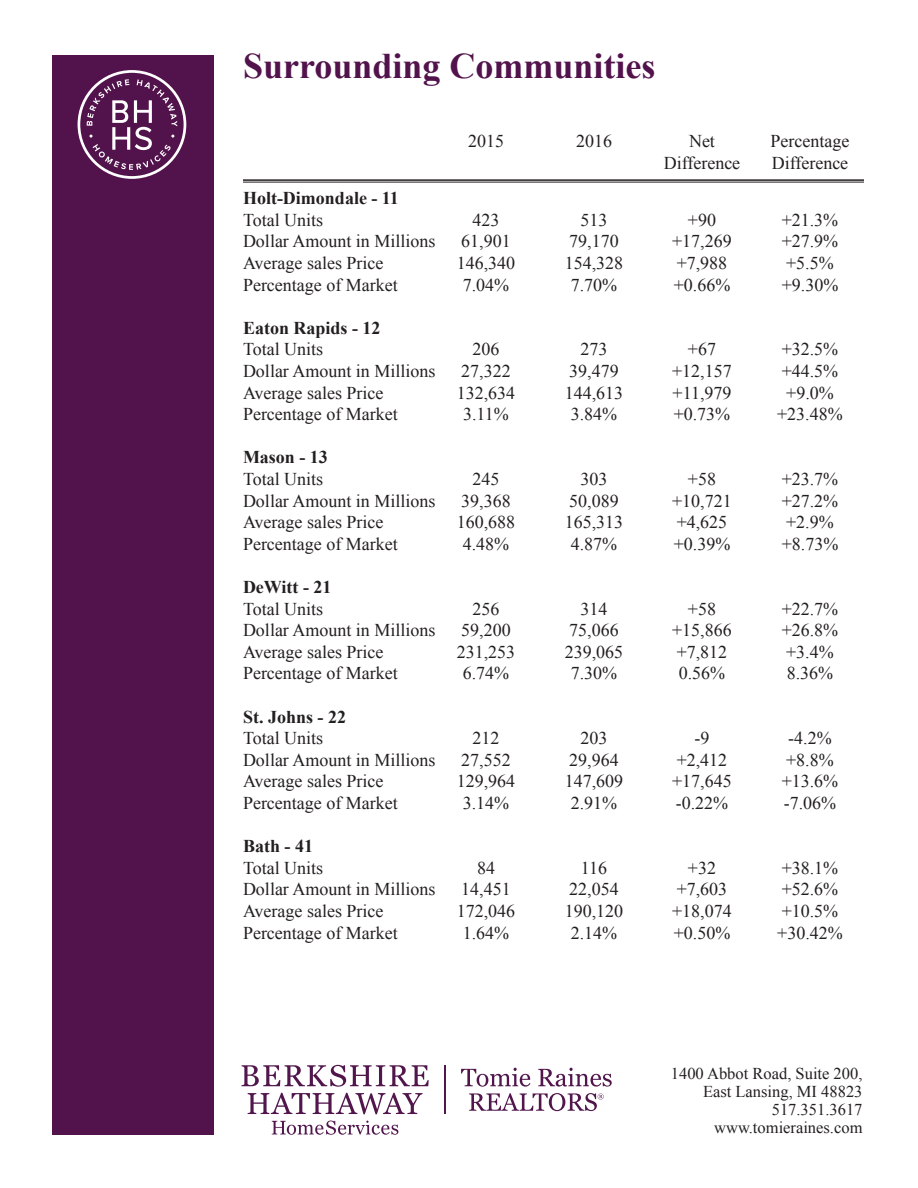
<style>
.page{position:relative;width:918px;height:1188px;background:#fff}
.page>*{position:absolute;margin:0;border:0;box-sizing:border-box;transform-origin:0 0}
.t1{font:700 36px "Times New Roman";color:#52124c}
.t2{font:18px "Times New Roman";color:#231f20}
.t3{font:700 18px "Times New Roman";color:#231f20}
.t4{font:16.5px/18px "Times New Roman";color:#231f20;text-align:right}
</style>
<div class="page">
<div style="left:52px;top:56px;width:162px;height:1079px;background:#52124c"></div>
<svg style="left:78px;top:70px;width:108px;height:109px"></svg>
<svg style="left:242px;top:1065px;width:187px;height:22px"></svg>
<svg style="left:248px;top:1093px;width:175px;height:21px"></svg>
<svg style="left:272px;top:1121px;width:126px;height:14px"></svg>
<hr style="left:445px;top:1065px;width:1px;height:48px;background:#51164c">
<svg style="left:461px;top:1068px;width:69px;height:19px"></svg>
<svg style="left:538px;top:1068px;width:74px;height:19px"></svg>
<svg style="left:469px;top:1093px;width:135px;height:18px"></svg>
<hr style="left:243px;top:179px;width:621px;height:2px;background:#231f20">
<hr style="left:243px;top:182px;width:621px;height:1px;background:#231f20">
<h1 class="t1" style="left:243px;top:46px;width:414px">Surrounding Communities</h1>
<p class="t2" style="left:468px;top:131px;width:37px">2015</p>
<p class="t2" style="left:576px;top:131px;width:37px">2016</p>
<p class="t2" style="left:689px;top:131px;width:27px">Net</p>
<p class="t2" style="left:771px;top:131px;width:80px">Percentage</p>
<p class="t2" style="left:664px;top:153px;width:78px">Difference</p>
<p class="t2" style="left:772px;top:153px;width:78px">Difference</p>
<p class="t3" style="left:243px;top:188px;width:157px">Holt-Dimondale - 11</p>
<p class="t2" style="left:243px;top:210px;width:82px">Total Units</p>
<p class="t2" style="left:472px;top:210px;width:28px">423</p>
<p class="t2" style="left:580px;top:210px;width:28px">513</p>
<p class="t2" style="left:688px;top:210px;width:30px">+90</p>
<p class="t2" style="left:782px;top:210px;width:58px">+21.3%</p>
<p class="t2" style="left:243px;top:231px;width:194px">Dollar Amount in Millions</p>
<p class="t2" style="left:461px;top:231px;width:51px">61,901</p>
<p class="t2" style="left:569px;top:231px;width:51px">79,170</p>
<p class="t2" style="left:672px;top:231px;width:61px">+17,269</p>
<p class="t2" style="left:782px;top:231px;width:58px">+27.9%</p>
<p class="t2" style="left:243px;top:253px;width:142px">Average sales Price</p>
<p class="t2" style="left:457px;top:253px;width:60px">146,340</p>
<p class="t2" style="left:565px;top:253px;width:60px">154,328</p>
<p class="t2" style="left:677px;top:253px;width:52px">+7,988</p>
<p class="t2" style="left:786px;top:253px;width:49px">+5.5%</p>
<p class="t2" style="left:243px;top:275px;width:156px">Percentage of Market</p>
<p class="t2" style="left:463px;top:275px;width:48px">7.04%</p>
<p class="t2" style="left:571px;top:275px;width:48px">7.70%</p>
<p class="t2" style="left:674px;top:275px;width:58px">+0.66%</p>
<p class="t2" style="left:782px;top:275px;width:58px">+9.30%</p>
<p class="t3" style="left:243px;top:318px;width:139px">Eaton Rapids - 12</p>
<p class="t2" style="left:243px;top:339px;width:82px">Total Units</p>
<p class="t2" style="left:472px;top:339px;width:28px">206</p>
<p class="t2" style="left:580px;top:339px;width:28px">273</p>
<p class="t2" style="left:688px;top:339px;width:30px">+67</p>
<p class="t2" style="left:782px;top:339px;width:58px">+32.5%</p>
<p class="t2" style="left:243px;top:361px;width:194px">Dollar Amount in Millions</p>
<p class="t2" style="left:461px;top:361px;width:51px">27,322</p>
<p class="t2" style="left:569px;top:361px;width:51px">39,479</p>
<p class="t2" style="left:672px;top:361px;width:61px">+12,157</p>
<p class="t2" style="left:782px;top:361px;width:58px">+44.5%</p>
<p class="t2" style="left:243px;top:383px;width:142px">Average sales Price</p>
<p class="t2" style="left:457px;top:383px;width:60px">132,634</p>
<p class="t2" style="left:565px;top:383px;width:60px">144,613</p>
<p class="t2" style="left:673px;top:383px;width:60px">+11,979</p>
<p class="t2" style="left:786px;top:383px;width:49px">+9.0%</p>
<p class="t2" style="left:243px;top:404px;width:156px">Percentage of Market</p>
<p class="t2" style="left:463px;top:404px;width:47px">3.11%</p>
<p class="t2" style="left:571px;top:404px;width:48px">3.84%</p>
<p class="t2" style="left:674px;top:404px;width:58px">+0.73%</p>
<p class="t2" style="left:777px;top:404px;width:67px">+23.48%</p>
<p class="t3" style="left:243px;top:447px;width:86px">Mason - 13</p>
<p class="t2" style="left:243px;top:469px;width:82px">Total Units</p>
<p class="t2" style="left:472px;top:469px;width:28px">245</p>
<p class="t2" style="left:580px;top:469px;width:28px">303</p>
<p class="t2" style="left:688px;top:469px;width:30px">+58</p>
<p class="t2" style="left:782px;top:469px;width:58px">+23.7%</p>
<p class="t2" style="left:243px;top:491px;width:194px">Dollar Amount in Millions</p>
<p class="t2" style="left:461px;top:491px;width:51px">39,368</p>
<p class="t2" style="left:569px;top:491px;width:51px">50,089</p>
<p class="t2" style="left:672px;top:491px;width:61px">+10,721</p>
<p class="t2" style="left:782px;top:491px;width:58px">+27.2%</p>
<p class="t2" style="left:243px;top:512px;width:142px">Average sales Price</p>
<p class="t2" style="left:457px;top:512px;width:60px">160,688</p>
<p class="t2" style="left:565px;top:512px;width:60px">165,313</p>
<p class="t2" style="left:677px;top:512px;width:52px">+4,625</p>
<p class="t2" style="left:786px;top:512px;width:49px">+2.9%</p>
<p class="t2" style="left:243px;top:534px;width:156px">Percentage of Market</p>
<p class="t2" style="left:463px;top:534px;width:48px">4.48%</p>
<p class="t2" style="left:571px;top:534px;width:48px">4.87%</p>
<p class="t2" style="left:674px;top:534px;width:58px">+0.39%</p>
<p class="t2" style="left:782px;top:534px;width:58px">+8.73%</p>
<p class="t3" style="left:243px;top:577px;width:90px">DeWitt - 21</p>
<p class="t2" style="left:243px;top:599px;width:82px">Total Units</p>
<p class="t2" style="left:472px;top:599px;width:28px">256</p>
<p class="t2" style="left:580px;top:599px;width:28px">314</p>
<p class="t2" style="left:688px;top:599px;width:30px">+58</p>
<p class="t2" style="left:782px;top:599px;width:58px">+22.7%</p>
<p class="t2" style="left:243px;top:620px;width:194px">Dollar Amount in Millions</p>
<p class="t2" style="left:461px;top:620px;width:51px">59,200</p>
<p class="t2" style="left:569px;top:620px;width:51px">75,066</p>
<p class="t2" style="left:672px;top:620px;width:61px">+15,866</p>
<p class="t2" style="left:782px;top:620px;width:58px">+26.8%</p>
<p class="t2" style="left:243px;top:642px;width:142px">Average sales Price</p>
<p class="t2" style="left:457px;top:642px;width:60px">231,253</p>
<p class="t2" style="left:565px;top:642px;width:60px">239,065</p>
<p class="t2" style="left:677px;top:642px;width:52px">+7,812</p>
<p class="t2" style="left:786px;top:642px;width:49px">+3.4%</p>
<p class="t2" style="left:243px;top:663px;width:156px">Percentage of Market</p>
<p class="t2" style="left:463px;top:663px;width:48px">6.74%</p>
<p class="t2" style="left:571px;top:663px;width:48px">7.30%</p>
<p class="t2" style="left:679px;top:663px;width:48px">0.56%</p>
<p class="t2" style="left:787px;top:663px;width:48px">8.36%</p>
<p class="t3" style="left:243px;top:707px;width:105px">St. Johns - 22</p>
<p class="t2" style="left:243px;top:728px;width:82px">Total Units</p>
<p class="t2" style="left:472px;top:728px;width:28px">212</p>
<p class="t2" style="left:580px;top:728px;width:28px">203</p>
<p class="t2" style="left:694px;top:728px;width:16px">-9</p>
<p class="t2" style="left:788px;top:728px;width:45px">-4.2%</p>
<p class="t2" style="left:243px;top:750px;width:194px">Dollar Amount in Millions</p>
<p class="t2" style="left:461px;top:750px;width:51px">27,552</p>
<p class="t2" style="left:569px;top:750px;width:51px">29,964</p>
<p class="t2" style="left:677px;top:750px;width:52px">+2,412</p>
<p class="t2" style="left:786px;top:750px;width:49px">+8.8%</p>
<p class="t2" style="left:243px;top:771px;width:142px">Average sales Price</p>
<p class="t2" style="left:457px;top:771px;width:60px">129,964</p>
<p class="t2" style="left:565px;top:771px;width:60px">147,609</p>
<p class="t2" style="left:672px;top:771px;width:61px">+17,645</p>
<p class="t2" style="left:782px;top:771px;width:58px">+13.6%</p>
<p class="t2" style="left:243px;top:793px;width:156px">Percentage of Market</p>
<p class="t2" style="left:463px;top:793px;width:48px">3.14%</p>
<p class="t2" style="left:571px;top:793px;width:48px">2.91%</p>
<p class="t2" style="left:676px;top:793px;width:54px">-0.22%</p>
<p class="t2" style="left:784px;top:793px;width:54px">-7.06%</p>
<p class="t3" style="left:243px;top:836px;width:72px">Bath - 41</p>
<p class="t2" style="left:243px;top:858px;width:82px">Total Units</p>
<p class="t2" style="left:477px;top:858px;width:19px">84</p>
<p class="t2" style="left:581px;top:858px;width:28px">116</p>
<p class="t2" style="left:688px;top:858px;width:30px">+32</p>
<p class="t2" style="left:782px;top:858px;width:58px">+38.1%</p>
<p class="t2" style="left:243px;top:879px;width:194px">Dollar Amount in Millions</p>
<p class="t2" style="left:461px;top:879px;width:51px">14,451</p>
<p class="t2" style="left:569px;top:879px;width:51px">22,054</p>
<p class="t2" style="left:677px;top:879px;width:52px">+7,603</p>
<p class="t2" style="left:782px;top:879px;width:58px">+52.6%</p>
<p class="t2" style="left:243px;top:901px;width:142px">Average sales Price</p>
<p class="t2" style="left:457px;top:901px;width:60px">172,046</p>
<p class="t2" style="left:565px;top:901px;width:60px">190,120</p>
<p class="t2" style="left:672px;top:901px;width:61px">+18,074</p>
<p class="t2" style="left:782px;top:901px;width:58px">+10.5%</p>
<p class="t2" style="left:243px;top:923px;width:156px">Percentage of Market</p>
<p class="t2" style="left:463px;top:923px;width:48px">1.64%</p>
<p class="t2" style="left:571px;top:923px;width:48px">2.14%</p>
<p class="t2" style="left:674px;top:923px;width:58px">+0.50%</p>
<p class="t2" style="left:777px;top:923px;width:67px">+30.42%</p>
<p class="t4" style="left:671px;top:1065px;width:193px">1400 Abbot Road, Suite 200,<br>East Lansing, MI 48823<br>517.351.3617 www.tomieraines.com</p>
</div>
